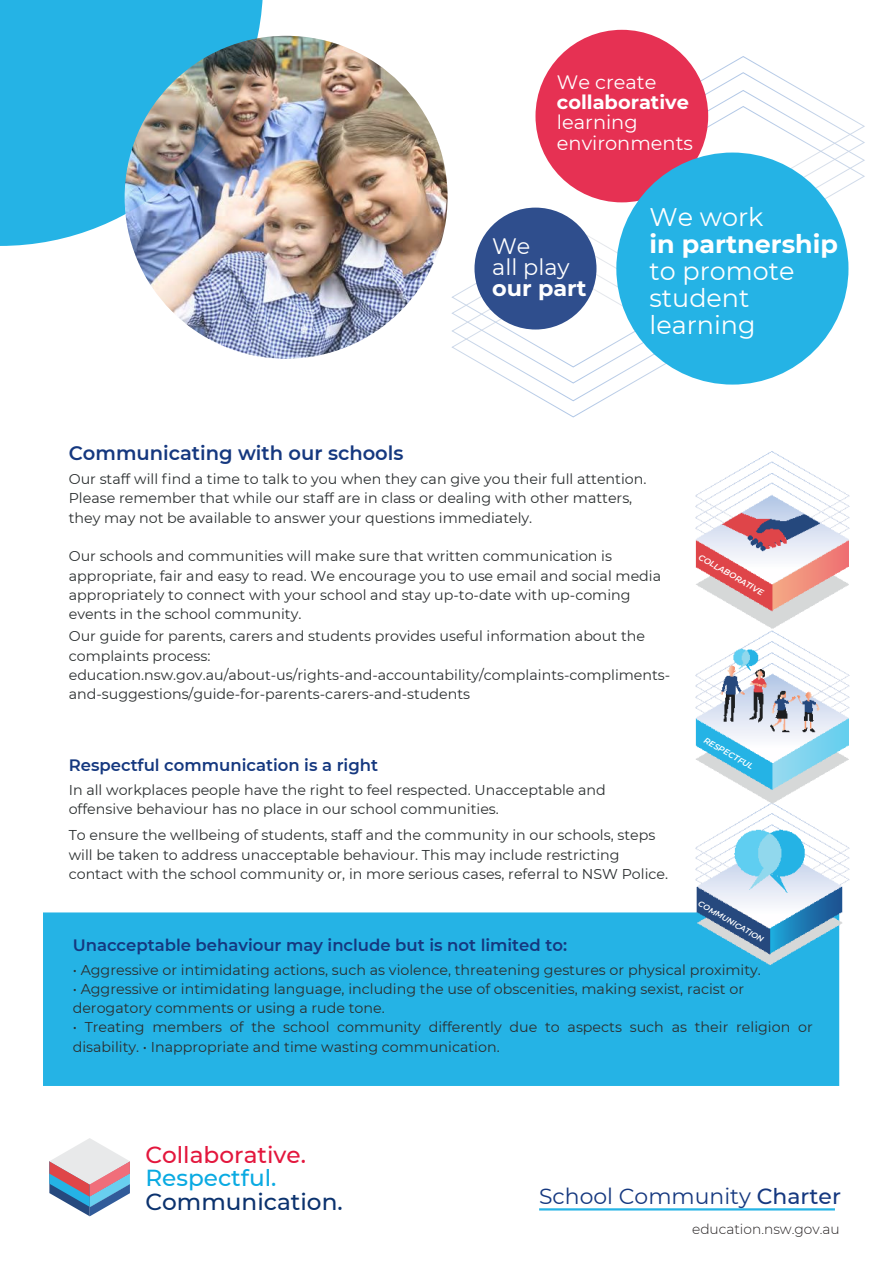
<style>
.page{position:relative;width:893px;height:1264px;background:#fff}
.page>*{position:absolute;margin:0;border:0;box-sizing:border-box;transform-origin:0 0}
.t1{font:25.5px/27px "Montserrat";color:#fff}
.t2{font:500 23.1px/23.5px "Montserrat";color:#e3173d}
.t3{font:22.35px/21.3px "Montserrat";color:#fff}
.t4{font:21.9px "Montserrat";color:#15387f}
.t5{font:600 19.5px "Montserrat";color:#15387f}
.t6{font:19.35px/20.2px "Montserrat";color:#fff}
.t7{font:600 16.5px "Montserrat";color:#15387f}
.t8{font:14.25px/19px "Montserrat";color:#2b2f30}
.t9{font:300 13.8px "Montserrat";color:#231f20}
.t10{font:italic 600 8.25px "Montserrat";color:#fff}
.t11{font:italic 600 7.8px "Montserrat";color:#fff}
.s1{font-weight:700}
.s2{color:#0aaae2}
.s3{color:#0b326e}
.s4{font-weight:500}
</style>
<div class="page">
<div style="left:0;top:0;width:263px;height:246px;background:#25b3e5"></div>
<svg style="left:49px;top:1138px;width:81px;height:78px"></svg>
<hr style="left:539px;top:1208px;width:295px;height:2px;background:#0aaae2">
<svg style="left:451px;top:56px;width:414px;height:362px"></svg>
<div style="left:535px;top:30px;width:173px;height:172px;background:#e63153;border-radius:50%"></div>
<div style="left:616px;top:152px;width:232px;height:232px;background:#25b3e5;border-radius:50%"></div>
<div style="left:474px;top:208px;width:122px;height:121px;background:#2f4e8d;border-radius:50%"></div>
<img style="left:43px;top:451px;width:807px;height:635px">
<img style="left:125px;top:36px;width:322px;height:323px;border-radius:50%">
<p class="t6" style="left:557px;top:72px;width:138px">We create <span class="s1">collaborative </span>learning environments</p>
<p class="t3" style="left:492px;top:235px;width:40px">We</p>
<p class="t3" style="left:492px;top:256px;width:96px">all play <span class="s1">our part</span></p>
<p class="t1" style="left:649px;top:203px;width:115px">We work</p>
<p class="t1" style="left:649px;top:230px;width:190px"><span class="s1">in partnership </span>to promote student learning</p>
<p class="t5" style="left:69px;top:441px;width:336px">Communicating with our schools</p>
<p class="t8" style="left:69px;top:469px;width:579px">Our staff will find a time to talk to you when they can give you their full attention.<br>Please remember that while our staff are in class or dealing with other matters,</p>
<p class="t8" style="left:69px;top:508px;width:465px">they may not be available to answer your questions immediately.</p>
<p class="t8" style="left:69px;top:546px;width:545px">Our schools and communities will make sure that written communication is</p>
<p class="t8" style="left:69px;top:566px;width:594px">appropriate, fair and easy to read. We encourage you to use email and social media</p>
<p class="t8" style="left:69px;top:585px;width:563px">appropriately to connect with your school and stay up-to-date with up-coming</p>
<p class="t8" style="left:69px;top:604px;width:234px">events in the school community.</p>
<p class="t8" style="left:69px;top:626px;width:577px">Our guide for parents, carers and students provides useful information about the</p>
<p class="t8" style="left:69px;top:646px;width:143px">complaints process:</p>
<p class="t8" style="left:69px;top:665px;width:603px">education.nsw.gov.au/about-us/rights-and-accountability/complaints-compliments-</p>
<p class="t8" style="left:69px;top:684px;width:403px">and-suggestions/guide-for-parents-carers-and-students</p>
<p class="t7" style="left:69px;top:755px;width:311px">Respectful communication is a right</p>
<p class="t8" style="left:69px;top:780px;width:538px">In all workplaces people have the right to feel respected. Unacceptable and offensive behaviour has no place in our school communities.</p>
<p class="t8" style="left:69px;top:825px;width:588px">To ensure the wellbeing of students, staff and the community in our schools, steps</p>
<p class="t8" style="left:69px;top:845px;width:552px">will be taken to address unacceptable behaviour. This may include restricting</p>
<p class="t8" style="left:69px;top:864px;width:601px">contact with the school community or, in more serious cases, referral to NSW Police.</p>
<p class="t7" style="left:73px;top:935px;width:496px">Unacceptable behaviour may include but is not limited to:</p>
<p class="t10" style="left:701px;top:552px;width:75px;rotate:30deg">COLLABORATIVE</p>
<p class="t10" style="left:707px;top:735px;width:57px;rotate:30deg">RESPECTFUL</p>
<p class="t11" style="left:701px;top:898px;width:75px;rotate:30deg">COMMUNICATION</p>
<p class="t8" style="left:73px;top:960px;width:689px">• Aggressive or intimidating actions, such as violence, threatening gestures or physical proximity.</p>
<p class="t8" style="left:73px;top:979px;width:672px">• Aggressive or intimidating language, including the use of obscenities, making sexist, racist or</p>
<p class="t8" style="left:73px;top:998px;width:313px">derogatory comments or using a rude tone.</p>
<p class="t8" style="left:73px;top:1017px;width:741px">• Treating members of the school community differently due to aspects such as their religion or disability. • Inappropriate and time wasting communication.</p>
<p class="t2" style="left:145px;top:1142px;width:199px">Collaborative.<br><span class="s2">Respectful.<br></span><span class="s3">Communication.</span></p>
<p class="t4" style="left:539px;top:1182px;width:303px">School Community <span class="s4">Charter</span></p>
<p class="t9" style="left:692px;top:1220px;width:149px">education.nsw.gov.au</p>
</div>
